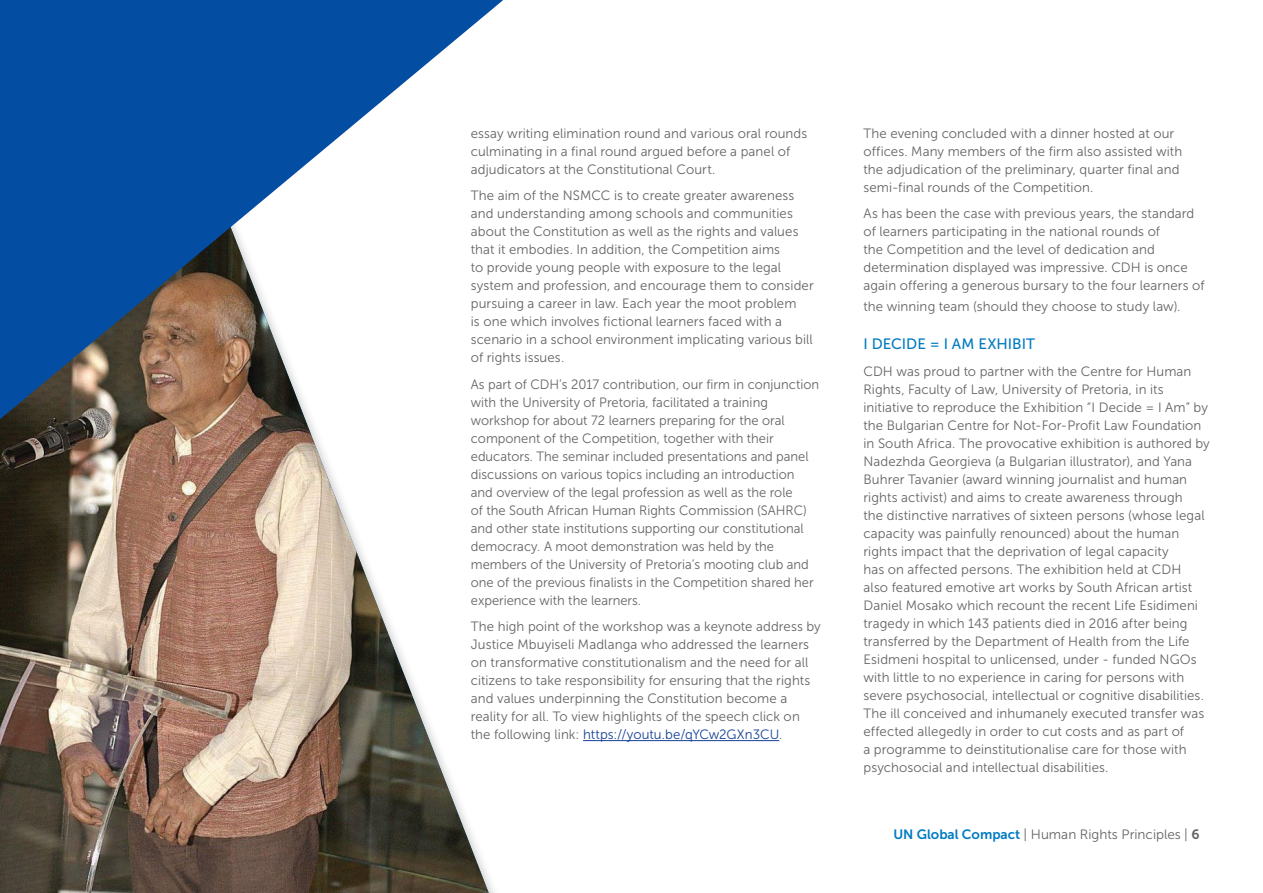
<style>
.page{position:relative;width:1263px;height:893px;background:#fff}
.page>*{position:absolute;margin:0;border:0;box-sizing:border-box;transform-origin:0 0}
.t1{font:15px "Museo Sans 500";letter-spacing:.005em;color:#007bc2}
.t2{font:13.5px/18px "Museo Sans 300";letter-spacing:.005em;color:#636466}
.t3{font:13.5px/18px "Museo Sans 300";letter-spacing:.005em;color:#636466;scale:.96 1}
.s1{color:#164194}
.s2{font-family:"Museo Sans 700";color:#007bc2}
.s3{font-family:"Museo Sans 700"}
</style>
<div class="page">
<img style="left:0;top:419px;width:489px;height:474px">
<svg style="left:0;top:0;width:503px;height:419px"></svg>
<hr style="left:583px;top:740px;width:196px;height:1px;background:#164194">
<p class="t2" style="left:471px;top:124px;width:338px">essay writing elimination round and various oral rounds culminating in a final round argued before a panel of adjudicators at the Constitutional Court.</p>
<p class="t2" style="left:471px;top:187px;width:344px">The aim of the NSMCC is to create greater awareness and understanding among schools and communities about the Constitution as well as the rights and values that it embodies. In addition, the Competition aims<br>to provide young people with exposure to the legal system and profession, and encourage them to consider pursuing a career in law. Each year the moot problem<br>is one which involves fictional learners faced with a scenario in a school environment implicating various bill of rights issues.</p>
<p class="t3" style="left:471px;top:375px;width:364px">As part of CDH’s 2017 contribution, our firm in conjunction with the University of Pretoria, facilitated a training workshop for about 72 learners preparing for the oral component of the Competition, together with their educators. The seminar included presentations and panel discussions on various topics including an introduction and overview of the legal profession as well as the role<br>of the South African Human Rights Commission (SAHRC) and other state institutions supporting our constitutional democracy. A moot demonstration was held by the members of the University of Pretoria’s mooting club and one of the previous finalists in the Competition shared her experience with the learners.</p>
<p class="t2" style="left:471px;top:618px;width:351px">The high point of the workshop was a keynote address by Justice Mbuyiseli Madlanga who addressed the learners on transformative constitutionalism and the need for all citizens to take responsibility for ensuring that the rights and values underpinning the Constitution become a reality for all. To view highlights of the speech click on the following link: <span class="s1">https://youtu.be/qYCw2GXn3CU</span>.</p>
<p class="t2" style="left:863px;top:124px;width:320px">The evening concluded with a dinner hosted at our offices. Many members of the firm also assisted with the adjudication of the preliminary, quarter final and semi-final rounds of the Competition.</p>
<p class="t2" style="left:863px;top:205px;width:343px">As has been the case with previous years, the standard of learners participating in the national rounds of<br>the Competition and the level of dedication and determination displayed was impressive. CDH is once again offering a generous bursary to the four learners of</p>
<p class="t2" style="left:863px;top:298px;width:318px">the winning team (should they choose to study law).</p>
<p class="t1" style="left:863px;top:336px;width:173px">I DECIDE = I AM EXHIBIT</p>
<p class="t2" style="left:863px;top:362px;width:348px">CDH was proud to partner with the Centre for Human Rights, Faculty of Law, University of Pretoria, in its initiative to reproduce the Exhibition “I Decide = I Am” by the Bulgarian Centre for Not-For-Profit Law Foundation in South Africa. The provocative exhibition is authored by Nadezhda Georgieva (a Bulgarian illustrator), and Yana Buhrer Tavanier (award winning journalist and human rights activist) and aims to create awareness through<br>the distinctive narratives of sixteen persons (whose legal capacity was painfully renounced) about the human rights impact that the deprivation of legal capacity<br>has on affected persons. The exhibition held at CDH<br>also featured emotive art works by South African artist Daniel Mosako which recount the recent Life Esidimeni tragedy in which 143 patients died in 2016 after being transferred by the Department of Health from the Life Esidmeni hospital to unlicensed, under - funded NGOs with little to no experience in caring for persons with severe psychosocial, intellectual or cognitive disabilities.<br>The ill conceived and inhumanely executed transfer was effected allegedly in order to cut costs and as part of<br>a programme to deinstitutionalise care for those with psychosocial and intellectual disabilities.</p>
<p class="t2" style="left:893px;top:825px;width:308px"><span class="s2">UN Global Compact</span> | Human Rights Principles | <span class="s3">6</span></p>
</div>
